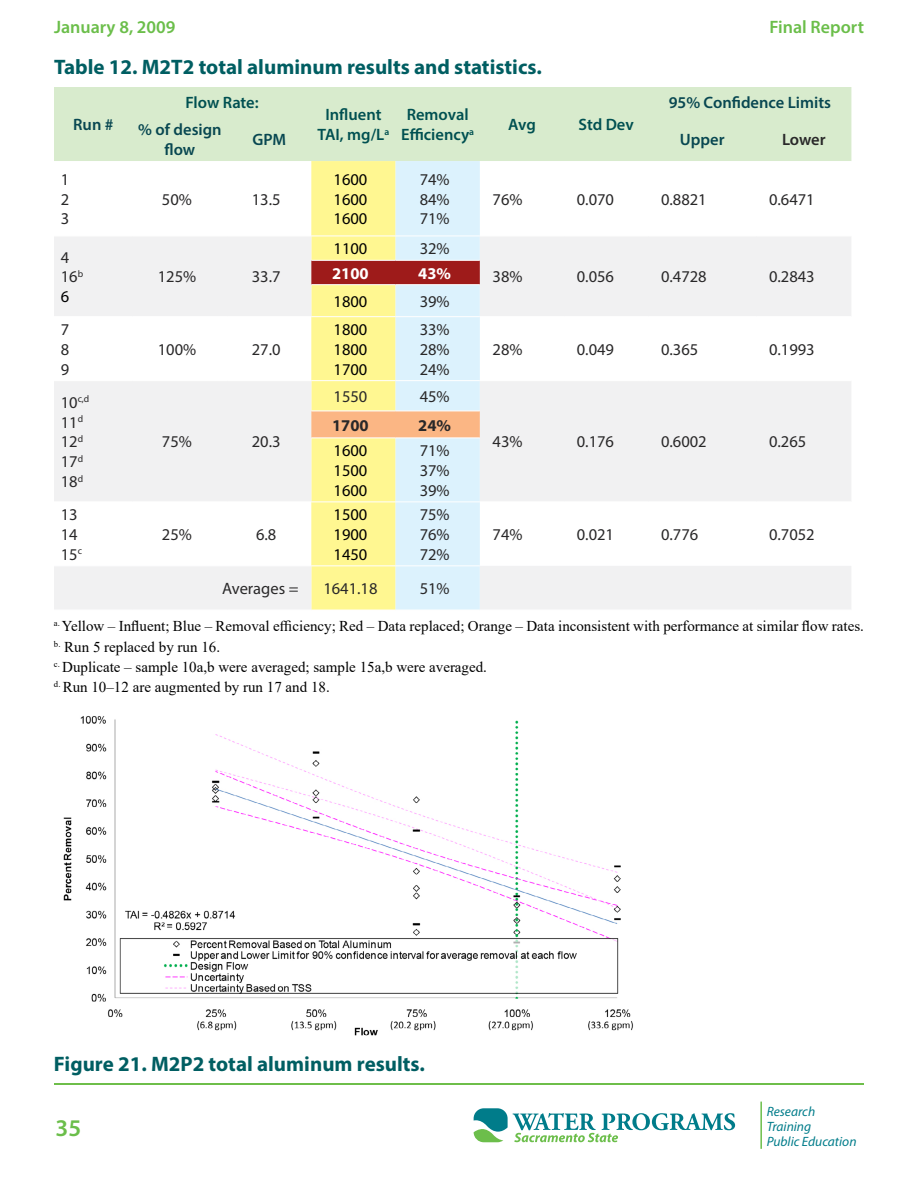
<style>
.page{position:relative;width:918px;height:1188px;background:#fff}
.page>*{position:absolute;margin:0;border:0;box-sizing:border-box;transform-origin:0 0}
.t1{font:600 24px "Myriad Pro";color:#6bbe4a}
.Table_title_h3{font:700 21px "Myriad Pro";color:#005e62}
.Image_caption_p{font:700 21px "Myriad Pro";color:#005e62}
.t2{font:600 18px "Myriad Pro";color:#6bbe4a}
.table_cells_p{font:16.5px/19.8px "Myriad Pro";color:#292829;text-align:justify}
.table_cells_p-2{font:16.5px/19.8px "Myriad Pro";color:#000;text-align:justify}
.table_head_p{font:600 16.5px/19.8px "Myriad Pro";color:#005051;text-align:center}
.table_head_p-2{font:600 16.5px/19.8px "Myriad Pro";color:#084751;text-align:center}
.table_cells_highlighted_p{font:700 16.5px "Myriad Pro";color:#fff}
.table_cells_p-3{font:700 16.5px "Myriad Pro";color:#292829}
.table_cells_highlighted_p-2{font:16.5px "Myriad Pro";color:#292829}
.table_cells_p-4{font:600 16.5px "Myriad Pro";letter-spacing:-.01em;color:#292829}
.subtable{font:15px "Times New Roman";color:#000}
.t3{font:italic 13.5px/15px "Myriad Pro";color:#007c8a}
.table_cells_p-5{font:9.6px "Myriad Pro";color:#292829}
.s1{color:#000}
.s2{font-size:16.5px}
</style>
<div class="page">
<hr style="left:760px;top:1102px;width:2px;height:47px;background:#6cbe4b">
<svg style="left:474px;top:1108px;width:261px;height:34px"></svg>
<hr style="left:54px;top:1084px;width:810px;height:1px;background:#6ebe4a">
<div style="left:54px;top:87px;width:797px;height:74px;background:#d8ebcd"></div>
<svg style="left:54px;top:237px;width:797px;height:372px;fill:#f1f1f2"></svg>
<svg style="left:311px;top:161px;width:169px;height:449px"></svg>
<hr style="left:311px;top:236px;width:85px;height:1px;background:#fff">
<hr style="left:396px;top:236px;width:84px;height:1px;background:#fff">
<hr style="left:54px;top:316px;width:79px;height:1px;background:#fff">
<hr style="left:133px;top:316px;width:94px;height:1px;background:#fff">
<hr style="left:227px;top:316px;width:84px;height:1px;background:#fff">
<hr style="left:311px;top:316px;width:85px;height:1px;background:#fff">
<hr style="left:396px;top:316px;width:84px;height:1px;background:#fff">
<hr style="left:54px;top:380px;width:79px;height:1px;background:#fff">
<hr style="left:133px;top:380px;width:94px;height:1px;background:#fff">
<hr style="left:227px;top:380px;width:84px;height:1px;background:#fff">
<hr style="left:311px;top:380px;width:85px;height:1px;background:#fff">
<hr style="left:396px;top:380px;width:84px;height:1px;background:#fff">
<hr style="left:311px;top:411px;width:85px;height:1px;background:#fff">
<hr style="left:396px;top:411px;width:84px;height:1px;background:#fff">
<hr style="left:311px;top:438px;width:85px;height:1px;background:#fff">
<hr style="left:396px;top:438px;width:84px;height:1px;background:#fff">
<hr style="left:54px;top:502px;width:79px;height:1px;background:#fff">
<hr style="left:133px;top:502px;width:94px;height:1px;background:#fff">
<hr style="left:227px;top:502px;width:84px;height:1px;background:#fff">
<hr style="left:311px;top:502px;width:85px;height:1px;background:#fff">
<hr style="left:396px;top:502px;width:84px;height:1px;background:#fff">
<hr style="left:54px;top:565px;width:79px;height:1px;background:#fff">
<hr style="left:133px;top:565px;width:94px;height:1px;background:#fff">
<hr style="left:227px;top:565px;width:84px;height:1px;background:#fff">
<hr style="left:311px;top:565px;width:85px;height:1px;background:#fff">
<hr style="left:396px;top:565px;width:84px;height:1px;background:#fff">
<hr style="left:480px;top:316px;width:84px;height:1px;background:#fff">
<hr style="left:564px;top:316px;width:84px;height:1px;background:#fff">
<hr style="left:648px;top:316px;width:108px;height:1px;background:#fff">
<hr style="left:756px;top:316px;width:95px;height:1px;background:#fff">
<hr style="left:480px;top:380px;width:84px;height:1px;background:#fff">
<hr style="left:564px;top:380px;width:84px;height:1px;background:#fff">
<hr style="left:648px;top:380px;width:108px;height:1px;background:#fff">
<hr style="left:756px;top:380px;width:95px;height:1px;background:#fff">
<hr style="left:480px;top:502px;width:84px;height:1px;background:#fff">
<hr style="left:564px;top:502px;width:84px;height:1px;background:#fff">
<hr style="left:648px;top:502px;width:108px;height:1px;background:#fff">
<hr style="left:756px;top:502px;width:95px;height:1px;background:#fff">
<hr style="left:311px;top:260px;width:85px;height:1px;background:#fff">
<hr style="left:396px;top:260px;width:84px;height:1px;background:#fff">
<hr style="left:311px;top:284px;width:85px;height:1px;background:#fff">
<hr style="left:396px;top:284px;width:84px;height:1px;background:#fff">
<img style="left:63px;top:716px;width:570px;height:320px">
<p class="t2" style="left:54px;top:16px;width:123px">January 8, 2009</p>
<p class="t2" style="left:769px;top:16px;width:96px">Final Report</p>
<p class="Table_title_h3" style="left:54px;top:53px;width:489px">Table 12. M2T2 total aluminum results and statistics.</p>
<p class="table_head_p-2" style="left:73px;top:114px;width:42px">Run #</p>
<p class="table_cells_p" style="left:61px;top:169px;width:10px">1<br>2<br>3</p>
<p class="table_cells_p" style="left:61px;top:247px;width:24px;text-align:left">4<br>16<sup>b<br></sup><span class="s1">6</span></p>
<p class="table_cells_p" style="left:61px;top:319px;width:10px">7<br>8<br>9</p>
<p class="table_cells_p-5" style="left:61px;top:393px;width:30px"><span class="s2">10</span>c,d</p>
<p class="table_cells_p" style="left:61px;top:412px;width:24px">11<sup>d </sup>12<sup>d </sup>17<sup>d </sup>18<sup>d</sup></p>
<p class="table_cells_p" style="left:61px;top:505px;width:23px;text-align:left">13<br>14<br>15<sup>c</sup></p>
<p class="table_head_p-2" style="left:669px;top:92px;width:164px">95% Confidence Limits</p>
<p class="table_head_p" style="left:185px;top:92px;width:75px">Flow Rate:</p>
<p class="table_head_p" style="left:318px;top:104px;width:73px">Influent<br>TAI, mg/L<sup>a</sup></p>
<p class="table_head_p" style="left:401px;top:104px;width:74px">Removal<br>Efficiency<sup>a</sup></p>
<p class="table_head_p" style="left:508px;top:114px;width:29px">Avg</p>
<p class="table_head_p" style="left:579px;top:114px;width:57px">Std Dev</p>
<p class="table_head_p-2" style="left:138px;top:119px;width:85px">% of design flow</p>
<p class="table_head_p-2" style="left:252px;top:129px;width:35px">GPM</p>
<p class="table_head_p-2" style="left:680px;top:129px;width:46px">Upper</p>
<p class="table_cells_p-4" style="left:782px;top:129px;width:45px">Lower</p>
<p class="table_cells_p" style="left:162px;top:189px;width:31px">50%</p>
<p class="table_cells_p" style="left:252px;top:189px;width:30px">13.5</p>
<p class="table_cells_p-2" style="left:334px;top:169px;width:35px">1600<br>1600<br>1600</p>
<p class="table_cells_p" style="left:420px;top:169px;width:31px">74% 84% 71%</p>
<p class="table_cells_p" style="left:493px;top:189px;width:31px">76%</p>
<p class="table_cells_p" style="left:577px;top:189px;width:39px">0.070</p>
<p class="table_cells_p" style="left:661px;top:189px;width:47px">0.8821</p>
<p class="table_cells_p" style="left:769px;top:189px;width:47px">0.6471</p>
<p class="table_cells_p" style="left:158px;top:267px;width:40px">125%</p>
<p class="table_cells_p" style="left:252px;top:267px;width:30px">33.7</p>
<p class="table_cells_p-2" style="left:334px;top:239px;width:35px">1100</p>
<p class="table_cells_highlighted_p-2" style="left:420px;top:239px;width:31px">32%</p>
<p class="table_cells_highlighted_p" style="left:332px;top:262px;width:38px">2100</p>
<p class="table_cells_highlighted_p" style="left:418px;top:262px;width:34px">43%</p>
<p class="table_cells_p" style="left:493px;top:267px;width:31px">38%</p>
<p class="table_cells_p" style="left:577px;top:267px;width:39px">0.056</p>
<p class="table_cells_p" style="left:661px;top:267px;width:47px">0.4728</p>
<p class="table_cells_p" style="left:769px;top:267px;width:47px">0.2843</p>
<p class="table_cells_p-2" style="left:334px;top:291px;width:35px">1800</p>
<p class="table_cells_highlighted_p-2" style="left:420px;top:291px;width:31px">39%</p>
<p class="table_cells_p" style="left:158px;top:339px;width:40px">100%</p>
<p class="table_cells_p" style="left:252px;top:339px;width:30px">27.0</p>
<p class="table_cells_p-2" style="left:334px;top:319px;width:35px">1800<br>1800<br>1700</p>
<p class="table_cells_p" style="left:420px;top:319px;width:31px">33% 28% 24%</p>
<p class="table_cells_p" style="left:493px;top:339px;width:31px">28%</p>
<p class="table_cells_p" style="left:577px;top:339px;width:39px">0.049</p>
<p class="table_cells_p" style="left:661px;top:339px;width:39px">0.365</p>
<p class="table_cells_p" style="left:769px;top:339px;width:47px">0.1993</p>
<p class="table_cells_p" style="left:334px;top:386px;width:35px">1550</p>
<p class="table_cells_p" style="left:420px;top:386px;width:31px">45%</p>
<p class="table_cells_p" style="left:162px;top:432px;width:31px">75%</p>
<p class="table_cells_p" style="left:252px;top:432px;width:30px">20.3</p>
<p class="table_cells_p-3" style="left:332px;top:414px;width:38px">1700</p>
<p class="table_cells_p-3" style="left:418px;top:414px;width:34px">24%</p>
<p class="table_cells_p-2" style="left:334px;top:441px;width:35px">1600<br>1500<br>1600</p>
<p class="table_cells_p" style="left:420px;top:441px;width:31px">71% 37% 39%</p>
<p class="table_cells_p" style="left:493px;top:432px;width:31px">43%</p>
<p class="table_cells_p" style="left:577px;top:432px;width:39px">0.176</p>
<p class="table_cells_p" style="left:661px;top:432px;width:47px">0.6002</p>
<p class="table_cells_p" style="left:769px;top:432px;width:39px">0.265</p>
<p class="table_cells_p" style="left:162px;top:524px;width:31px">25%</p>
<p class="table_cells_p" style="left:256px;top:524px;width:22px">6.8</p>
<p class="table_cells_p-2" style="left:334px;top:505px;width:35px">1500<br>1900<br>1450</p>
<p class="table_cells_p" style="left:420px;top:505px;width:31px">75% 76% 72%</p>
<p class="table_cells_p" style="left:493px;top:524px;width:31px">74%</p>
<p class="table_cells_p" style="left:577px;top:524px;width:39px">0.021</p>
<p class="table_cells_p" style="left:661px;top:524px;width:39px">0.776</p>
<p class="table_cells_p" style="left:769px;top:524px;width:47px">0.7052</p>
<p class="table_cells_p" style="left:222px;top:578px;width:78px">Averages =</p>
<p class="table_cells_p" style="left:323px;top:578px;width:56px">1641.18</p>
<p class="table_cells_p" style="left:420px;top:578px;width:31px">51%</p>
<p class="subtable" style="left:54px;top:616px;width:812px"><sup>a.</sup> Yellow – Influent; Blue – Removal efficiency; Red – Data replaced; Orange – Data inconsistent with performance at similar flow rates.</p>
<p class="subtable" style="left:54px;top:636px;width:168px"><sup>b.</sup> Run 5 replaced by run 16.</p>
<p class="subtable" style="left:54px;top:656px;width:435px"><sup>c.</sup> Duplicate – sample 10a,b were averaged; sample 15a,b were averaged.</p>
<p class="subtable" style="left:54px;top:677px;width:277px"><sup>d.</sup> Run 10–12 are augmented by run 17 and 18.</p>
<p class="Image_caption_p" style="left:54px;top:1050px;width:373px">Figure 21. M2P2 total aluminum results.</p>
<h1 class="t1" style="left:56px;top:1112px;width:27px">35</h1>
<p class="t3" style="left:767px;top:1104px;width:91px">Research<br>Training<br>Public Education</p>
</div>
